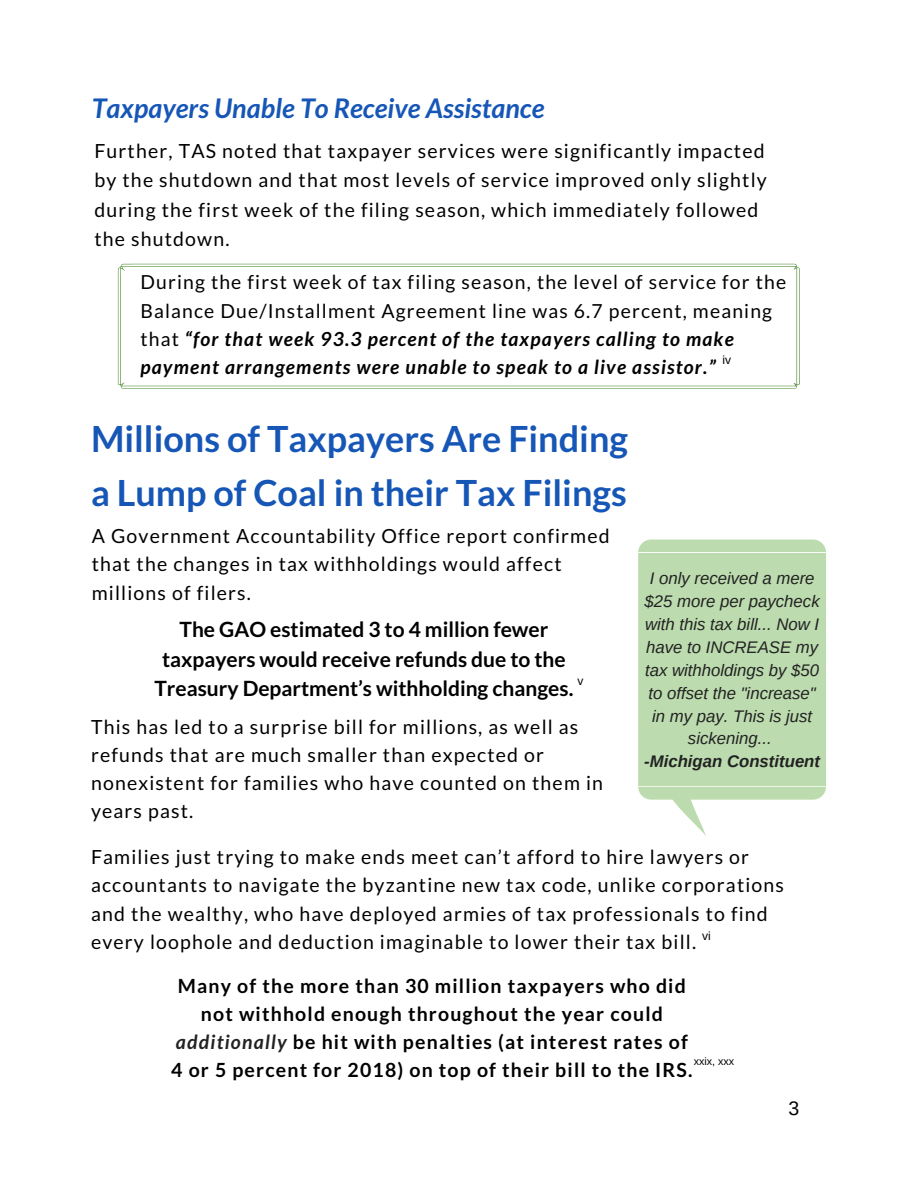
<style>
.page{position:relative;width:918px;height:1188px;background:#fff}
.page>*{position:absolute;margin:0;border:0;box-sizing:border-box;transform-origin:0 0}
.t1{font:700 36px/54px "Lato";color:#1656b6}
.t2{font:italic 700 27px "Lato";color:#1656b6}
.t3{font:700 21px/29.2px "Lato";color:#000;text-align:center}
.t4{font:19.5px/29.2px "Lato";letter-spacing:.06em;color:#000}
.t5{font:700 19.5px/28.2px "Lato";letter-spacing:.06em;color:#000;text-align:center}
.t6{font:19.5px "Arimo";color:#000}
.t7{font:19.35px/28.3px "Lato";letter-spacing:.06em;color:#000}
.t8{font:italic 16.8px/22.8px "Arimo";color:#222;text-align:center}
.t9{font:italic 700 16.8px "Arimo";color:#222}
.t10{font:12px "Arimo";color:#000}
.t11{font:10.8px "Arimo";color:#000}
.s1{font-weight:700;font-style:italic}
.s2{font-style:italic;color:#222}
</style>
<div class="page">
<svg style="left:118px;top:264px;width:682px;height:125px"></svg>
<svg style="left:638px;top:540px;width:188px;height:296px;background:#c4dfb8"></svg>
<h2 class="t2" style="left:92px;top:92px;width:454px">Taxpayers Unable To Receive Assistance</h2>
<p class="t4" style="left:94px;top:136px;width:674px">Further, TAS noted that taxpayer services were significantly impacted by the shutdown and that most levels of service improved only slightly during the first week of the filing season, which immediately followed the shutdown.</p>
<p class="t7" style="left:140px;top:268px;width:647px">During the first week of tax filing season, the level of service for the Balance Due/Installment Agreement line was 6.7 percent, meaning that <span class="s1">“for that week 93.3 percent of the taxpayers calling to make payment arrangements were unable to speak to a live assistor.”</span></p>
<p class="t10" style="left:722px;top:353px;width:10px">iv</p>
<h1 class="t1" style="left:91px;top:411px;width:539px">Millions of Taxpayers Are Finding a Lump of Coal in their Tax Filings</h1>
<p class="t4" style="left:92px;top:521px;width:519px;line-height:28.7px">A Government Accountability Office report confirmed that the changes in tax withholdings would affect millions of filers.</p>
<p class="t3" style="left:154px;top:615px;width:420px">The GAO estimated 3 to 4 million fewer taxpayers would receive refunds due to the<br>Treasury Department’s withholding changes.</p>
<p class="t4" style="left:91px;top:712px;width:514px;line-height:28.2px">This has led to a surprise bill for millions, as well as refunds that are much smaller than expected or nonexistent for families who have counted on them in years past.</p>
<p class="t10" style="left:578px;top:674px;width:7px">v</p>
<p class="t8" style="left:645px;top:567px;width:177px">I only received a mere $25 more per paycheck with this tax bill... Now I have to INCREASE my tax withholdings by $50 to offset the "increase" in my pay. This is just sickening...</p>
<p class="t9" style="left:644px;top:752px;width:177px">-Michigan Constituent</p>
<p class="t4" style="left:91px;top:842px;width:695px;line-height:28.3px">Families just trying to make ends meet can’t afford to hire lawyers or accountants to navigate the byzantine new tax code, unlike corporations and the wealthy, who have deployed armies of tax professionals to find every loophole and deduction imaginable to lower their tax bill.</p>
<p class="t10" style="left:702px;top:929px;width:10px">vi</p>
<p class="t5" style="left:171px;top:971px;width:523px">Many of the more than 30 million taxpayers who did not withhold enough throughout the year could <span class="s2">additionally</span> be hit with penalties (at interest rates of 4 or 5 percent for 2018) on top of their bill to the IRS.</p>
<p class="t11" style="left:694px;top:1055px;width:42px">xxix, xxx</p>
<p class="t6" style="left:788px;top:1097px;width:12px">3</p>
</div>
